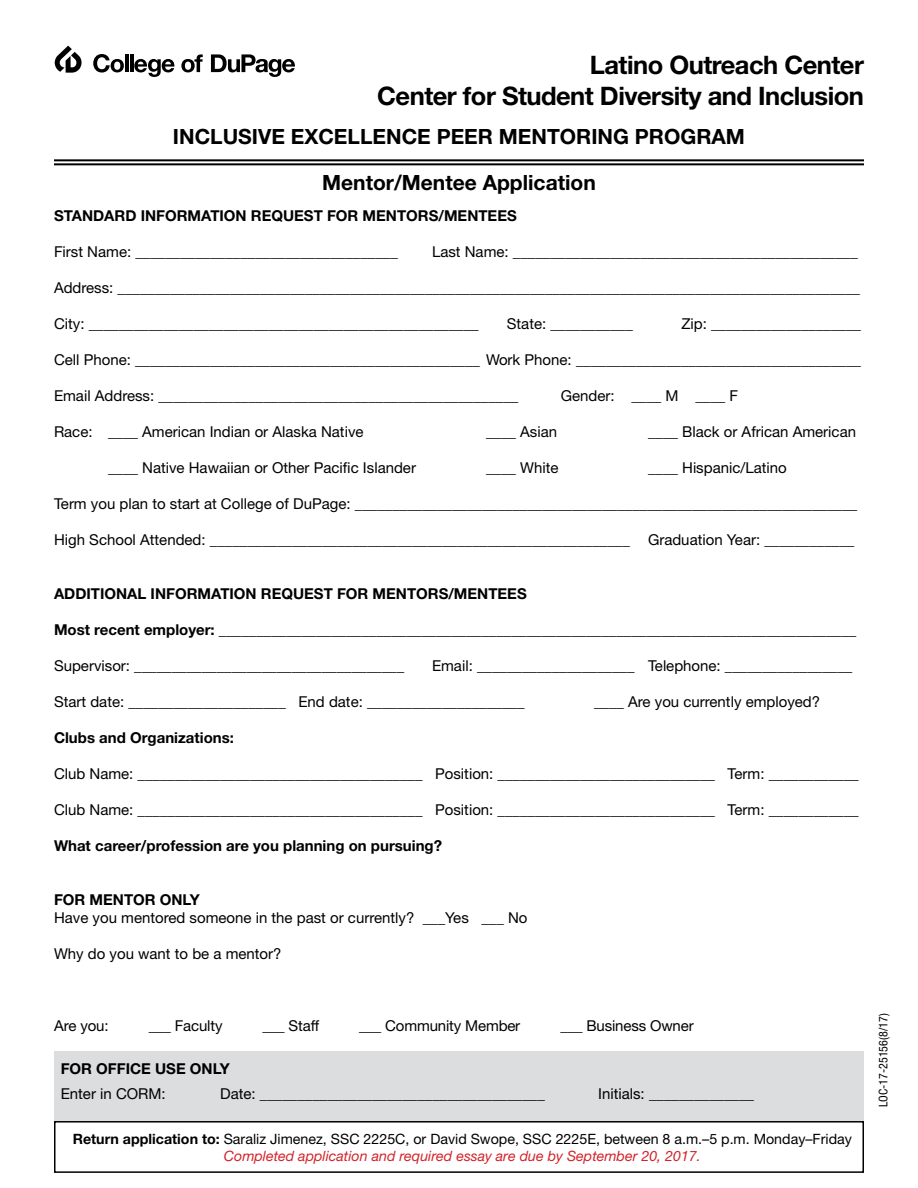
<style>
.page{position:relative;width:918px;height:1188px;background:#fff}
.page>*{position:absolute;margin:0;border:0;box-sizing:border-box;transform-origin:0 0}
.t1{font:700 25.5px/30.6px "Helvetica Neue";letter-spacing:-.02em;color:#000;text-align:right}
.t2{font:700 21px/46.2px "Helvetica Neue";color:#000;text-align:center}
.t3{font:15px "Helvetica Neue";color:#000}
.t4{font:700 15px "Helvetica Neue";color:#000}
.t5{font:14.25px/17.1px "Helvetica Neue";color:#000;text-align:center}
.t6{font:condensed 12px "Helvetica Neue";color:#000}
.s1{font-weight:700}
.s2{font-style:italic;color:#d2232a}
</style>
<div class="page">
<div style="left:54px;top:1051px;width:810px;height:70px;background:#dcddde"></div>
<hr style="left:54px;top:159px;width:810px;height:2px;background:#000">
<hr style="left:54px;top:163px;width:810px;height:2px;background:#000">
<svg style="left:55px;top:46px;width:27px;height:27px"></svg>
<svg style="left:93px;top:54px;width:31px;height:19px"></svg>
<hr style="left:125px;top:54px;width:3px;height:18px;background:#000">
<hr style="left:130px;top:54px;width:3px;height:18px;background:#000">
<svg style="left:134px;top:59px;width:41px;height:18px"></svg>
<svg style="left:181px;top:54px;width:22px;height:18px"></svg>
<svg style="left:211px;top:54px;width:84px;height:23px"></svg>
<div style="left:54px;top:1121px;width:810px;height:52px;border:2px solid #000"></div>
<h1 class="t1" style="left:377px;top:49px;width:488px">Latino Outreach Center<br>Center for Student Diversity and Inclusion</h1>
<h2 class="t2" style="left:173px;top:113px;width:574px">INCLUSIVE EXCELLENCE PEER MENTORING PROGRAM<br>Mentor/Mentee Application</h2>
<p class="t4" style="left:54px;top:207px;width:464px">STANDARD INFORMATION REQUEST FOR MENTORS/MENTEES</p>
<p class="t3" style="left:54px;top:243px;width:345px">First Name: ___________________________________</p>
<p class="t3" style="left:432px;top:243px;width:427px">Last Name: ______________________________________________</p>
<p class="t3" style="left:54px;top:279px;width:808px">Address: ___________________________________________________________________________________________________</p>
<p class="t3" style="left:54px;top:315px;width:426px">City: ____________________________________________________</p>
<p class="t3" style="left:507px;top:315px;width:128px">State: ___________</p>
<p class="t3" style="left:681px;top:315px;width:181px">Zip: ____________________</p>
<p class="t3" style="left:54px;top:351px;width:809px">Cell Phone: ______________________________________________ Work Phone: ______________________________________</p>
<p class="t3" style="left:54px;top:387px;width:466px">Email Address: ________________________________________________</p>
<p class="t3" style="left:561px;top:387px;width:179px">Gender: ____ M ____ F</p>
<p class="t3" style="left:54px;top:423px;width:311px">Race: ____ American Indian or Alaska Native</p>
<p class="t3" style="left:486px;top:423px;width:73px">____ Asian</p>
<p class="t3" style="left:648px;top:423px;width:210px">____ Black or African American</p>
<p class="t3" style="left:108px;top:459px;width:310px">____ Native Hawaiian or Other Pacific Islander</p>
<p class="t3" style="left:486px;top:459px;width:74px">____ White</p>
<p class="t3" style="left:648px;top:459px;width:140px">____ Hispanic/Latino</p>
<p class="t3" style="left:54px;top:495px;width:805px">Term you plan to start at College of DuPage: ___________________________________________________________________</p>
<p class="t3" style="left:54px;top:531px;width:802px">High School Attended: ________________________________________________________ Graduation Year: ____________</p>
<p class="t4" style="left:54px;top:585px;width:474px">ADDITIONAL INFORMATION REQUEST FOR MENTORS/MENTEES</p>
<p class="t3" style="left:54px;top:621px;width:804px"><span class="s1">Most recent employer: _</span>____________________________________________________________________________________</p>
<p class="t3" style="left:54px;top:657px;width:352px">Supervisor: ____________________________________</p>
<p class="t3" style="left:432px;top:657px;width:422px">Email: _____________________ Telephone: _________________</p>
<p class="t3" style="left:54px;top:693px;width:472px">Start date: _____________________ End date: _____________________</p>
<p class="t3" style="left:594px;top:693px;width:228px">____ Are you currently employed?</p>
<p class="t4" style="left:54px;top:729px;width:181px">Clubs and Organizations:</p>
<p class="t3" style="left:54px;top:765px;width:806px">Club Name: ______________________________________ Position: _____________________________ Term: ____________</p>
<p class="t3" style="left:54px;top:801px;width:806px">Club Name: ______________________________________ Position: _____________________________ Term: ____________</p>
<p class="t4" style="left:54px;top:837px;width:390px">What career/profession are you planning on pursuing?</p>
<p class="t4" style="left:54px;top:891px;width:147px">FOR MENTOR ONLY</p>
<p class="t3" style="left:54px;top:909px;width:475px">Have you mentored someone in the past or currently? ___Yes ___ No</p>
<p class="t3" style="left:54px;top:945px;width:229px">Why do you want to be a mentor?</p>
<p class="t3" style="left:54px;top:1017px;width:56px">Are you:</p>
<p class="t3" style="left:149px;top:1017px;width:75px">___ Faculty</p>
<p class="t3" style="left:263px;top:1017px;width:58px">___ Staff</p>
<p class="t3" style="left:359px;top:1017px;width:163px">___ Community Member</p>
<p class="t3" style="left:560px;top:1017px;width:135px">___ Business Owner</p>
<p class="t4" style="left:61px;top:1060px;width:171px">FOR OFFICE USE ONLY</p>
<p class="t3" style="left:61px;top:1085px;width:107px">Enter in CORM:</p>
<p class="t3" style="left:220px;top:1085px;width:326px">Date: ______________________________________</p>
<p class="t3" style="left:598px;top:1085px;width:157px">Initials: ______________</p>
<p class="t5" style="left:73px;top:1131px;width:781px"><span class="s1">Return application to:</span> Saraliz Jimenez, SSC 2225C, or David Swope, SSC 2225E, between 8 a.m.–5 p.m. Monday–Friday<br><span class="s2">Completed application and required essay are due by September 20, 2017.</span></p>
<p class="t6" style="left:876px;top:1107px;width:95px;rotate:-90deg">LOC-17-25156(8/17)</p>
</div>
